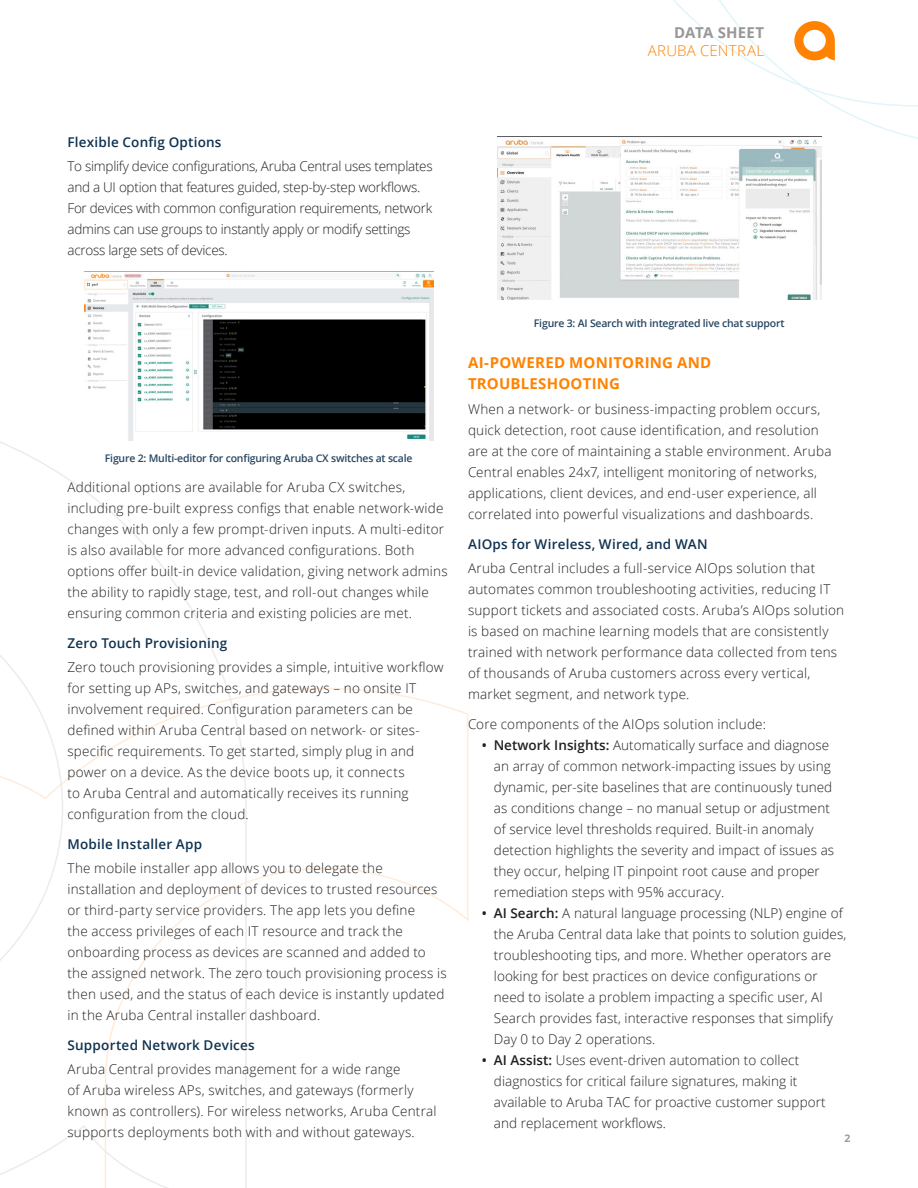
<style>
.page{position:relative;width:918px;height:1188px;background:#fff}
.page>*{position:absolute;margin:0;border:0;box-sizing:border-box;transform-origin:0 0}
.Body__Head_10_14_Bol{font:700 15px/21px "Open Sans";letter-spacing:.015em;color:#ff8300}
.t1{font:300 15px "Open Sans";letter-spacing:.025em;color:#ff8300}
.t2{font:700 15px "Open Sans";letter-spacing:.01em;color:#999899}
.Body__Text_9_14_Ligh{font:300 13.5px/21px "Open Sans";letter-spacing:.015em;color:#231f20}
.Body__Text_9_14_Ligh-2{font:300 13.5px/21px "Open Sans";letter-spacing:-.02em;color:#231f20}
.Subhead__Text_9_14_B{font:600 13.5px "Open Sans";letter-spacing:.015em;color:#0f3250}
.Body__Text_9_14_Ligh-3{font:600 10.5px "Open Sans";letter-spacing:-.02em;color:#274661}
.t3{font:700 10.5px "Open Sans";color:#9c9b9b}
.s1{font-weight:600}
</style>
<div class="page">
<svg style="left:248px;top:688px;width:221px;height:233px"></svg>
<svg style="left:0;top:441px;width:248px;height:747px"></svg>
<svg style="left:673px;top:0;width:245px;height:148px"></svg>
<img style="left:84px;top:271px;width:349px;height:170px">
<img style="left:497px;top:136px;width:324px;height:164px">
<p class="t2" style="left:674px;top:22px;width:92px">DATA SHEET</p>
<p class="t1" style="left:648px;top:41px;width:118px">ARUBA CENTRAL</p>
<p class="Subhead__Text_9_14_B" style="left:68px;top:133px;width:156px">Flexible Config Options</p>
<p class="Body__Text_9_14_Ligh-2" style="left:68px;top:155px;width:367px">To simplify device configurations, Aruba Central uses templates and a UI option that features guided, step-by-step workflows.<br>For devices with common configuration requirements, network admins can use groups to instantly apply or modify settings across large sets of devices.</p>
<p class="Body__Text_9_14_Ligh-3" style="left:105px;top:451px;width:309px">Figure 2: Multi-editor for configuring Aruba CX switches at scale</p>
<p class="Body__Text_9_14_Ligh" style="left:68px;top:476px;width:382px">Additional options are available for Aruba CX switches, including pre-built express configs that enable network-wide changes with only a few prompt-driven inputs. A multi-editor is also available for more advanced configurations. Both options offer built-in device validation, giving network admins the ability to rapidly stage, test, and roll-out changes while ensuring common criteria and existing policies are met.</p>
<p class="Subhead__Text_9_14_B" style="left:68px;top:634px;width:161px">Zero Touch Provisioning</p>
<p class="Body__Text_9_14_Ligh" style="left:68px;top:656px;width:378px">Zero touch provisioning provides a simple, intuitive workflow for setting up APs, switches, and gateways – no onsite IT involvement required. Configuration parameters can be defined within Aruba Central based on network- or sites&shy;specific requirements. To get started, simply plug in and power on a device. As the device boots up, it connects<br>to Aruba Central and automatically receives its running configuration from the cloud.</p>
<p class="Subhead__Text_9_14_B" style="left:68px;top:835px;width:136px">Mobile Installer App</p>
<p class="Body__Text_9_14_Ligh" style="left:68px;top:857px;width:381px">The mobile installer app allows you to delegate the installation and deployment of devices to trusted resources or third-party service providers. The app lets you define<br>the access privileges of each IT resource and track the onboarding process as devices are scanned and added to the assigned network. The zero touch provisioning process is then used, and the status of each device is instantly updated in the Aruba Central installer dashboard.</p>
<p class="Subhead__Text_9_14_B" style="left:68px;top:1036px;width:189px">Supported Network Devices</p>
<p class="Body__Text_9_14_Ligh" style="left:68px;top:1058px;width:371px">Aruba Central provides management for a wide range<br>of Aruba wireless APs, switches, and gateways (formerly known as controllers). For wireless networks, Aruba Central supports deployments both with and without gateways.</p>
<p class="Body__Text_9_14_Ligh-3" style="left:534px;top:316px;width:252px">Figure 3: AI Search with integrated live chat support</p>
<p class="Body__Head_10_14_Bol" style="left:468px;top:352px;width:245px">AI-POWERED MONITORING AND<br>TROUBLESHOOTING</p>
<p class="Body__Text_9_14_Ligh" style="left:468px;top:398px;width:365px">When a network- or business-impacting problem occurs, quick detection, root cause identification, and resolution are at the core of maintaining a stable environment. Aruba Central enables 24x7, intelligent monitoring of networks, applications, client devices, and end-user experience, all correlated into powerful visualizations and dashboards.</p>
<p class="Subhead__Text_9_14_B" style="left:468px;top:535px;width:241px">AIOps for Wireless, Wired, and WAN</p>
<p class="Body__Text_9_14_Ligh" style="left:468px;top:557px;width:378px">Aruba Central includes a full-service AIOps solution that automates common troubleshooting activities, reducing IT support tickets and associated costs. Aruba’s AIOps solution is based on machine learning models that are consistently trained with network performance data collected from tens of thousands of Aruba customers across every vertical, market segment, and network type.</p>
<p class="Body__Text_9_14_Ligh" style="left:468px;top:713px;width:299px">Core components of the AIOps solution include:</p>
<p class="Body__Text_9_14_Ligh" style="left:494px;top:734px;width:342px;text-indent:-12px"><span class="s1">• Network Insights:</span> Automatically surface and diagnose an array of common network-impacting issues by using dynamic, per-site baselines that are continuously tuned as conditions change – no manual setup or adjustment of service level thresholds required. Built-in anomaly detection highlights the severity and impact of issues as they occur, helping IT pinpoint root cause and proper remediation steps with 95% accuracy.</p>
<p class="Body__Text_9_14_Ligh" style="left:494px;top:902px;width:354px;text-indent:-12px"><span class="s1">• AI Search:</span> A natural language processing (NLP) engine of the Aruba Central data lake that points to solution guides, troubleshooting tips, and more. Whether operators are looking for best practices on device configurations or need to isolate a problem impacting a specific user, AI Search provides fast, interactive responses that simplify Day 0 to Day 2 operations.</p>
<p class="Body__Text_9_14_Ligh" style="left:494px;top:1049px;width:333px;text-indent:-12px"><span class="s1">• AI Assist:</span> Uses event-driven automation to collect diagnostics for critical failure signatures, making it available to Aruba TAC for proactive customer support and replacement workflows.</p>
<p class="t3" style="left:845px;top:1131px;width:7px">2</p>
</div>
